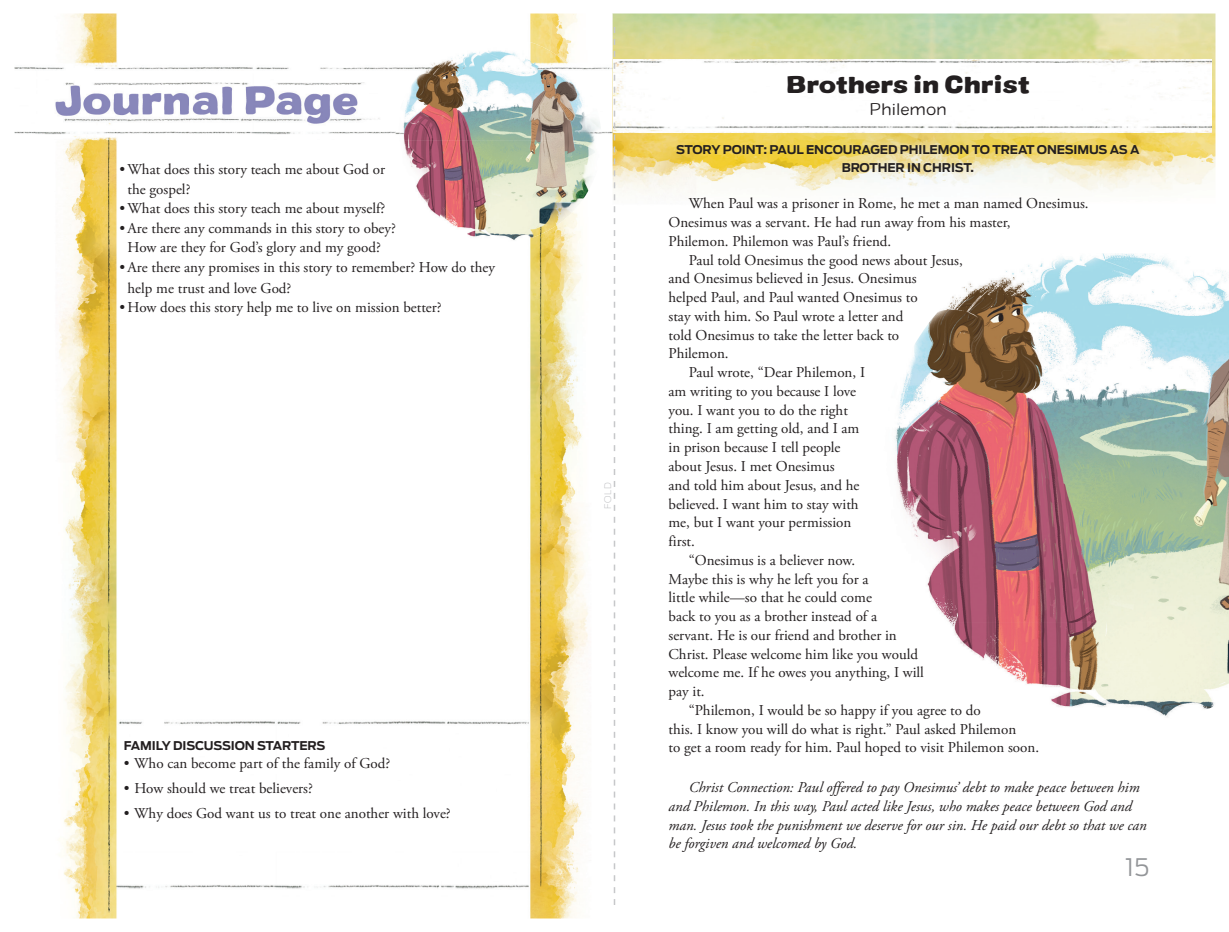
<style>
.page{position:relative;width:1229px;height:932px;background:#fff}
.page>*{position:absolute;margin:0;border:0;box-sizing:border-box;transform-origin:0 0}
.t1{font:300 24px "Antenna";color:#939598}
.t2{font:900 expanded 22.5px "Colby";letter-spacing:-.01em;color:#231f20}
.t3{font:300 expanded 16.5px "Colby";letter-spacing:.01em;color:#231f20}
.t4{font:15px/19.5px "Adobe Garamond Pro";color:#231f20}
.t5{font:italic 15px/18.8px "Adobe Garamond Pro";color:#231f20}
.t6{font:700 12px/18px "Antenna";letter-spacing:-.01em;color:#231f20;text-align:center}
.t7{font:200 9px "Antenna";color:#bcbdc0}
</style>
<div class="page">
<img style="left:612px;top:14px;width:603px;height:210px">
<img style="left:615px;top:59px;width:596px;height:73px">
<img style="left:15px;top:14px;width:597px;height:904px">
<img style="left:395px;top:37px;width:155px;height:206px">
<img style="left:550px;top:51px;width:51px;height:178px">
<img style="left:929px;top:253px;width:299px;height:419px">
<img style="left:895px;top:323px;width:34px;height:267px">
<img style="left:1009px;top:672px;width:219px;height:45px">
<img style="left:1105px;top:223px;width:46px;height:1px">
<svg style="left:614px;top:27px;width:1px;height:877px"></svg>
<p class="t4" style="left:128px;top:160px;width:259px;text-indent:-8px">• What does this story teach me about God or the gospel?</p>
<p class="t4" style="left:120px;top:199px;width:267px">• What does this story teach me about myself?</p>
<p class="t4" style="left:120px;top:219px;width:278px;text-align:center">• Are there any commands in this story to obey?<br>How are they for God’s glory and my good?</p>
<p class="t4" style="left:128px;top:257px;width:369px;line-height:21px;text-indent:-8px">• Are there any promises in this story to remember? How do they help me trust and love God?</p>
<p class="t4" style="left:120px;top:298px;width:323px">• How does this story help me to live on mission better?</p>
<p class="t6" style="left:124px;top:737px;width:203px">FAMILY DISCUSSION STARTERS</p>
<p class="t4" style="left:124px;top:754px;width:268px">• Who can become part of the family of God?</p>
<p class="t4" style="left:124px;top:779px;width:190px">• How should we treat believers?</p>
<p class="t4" style="left:124px;top:804px;width:328px">• Why does God want us to treat one another with love?</p>
<p class="t7" style="left:602px;top:509px;width:29px;rotate:-90deg">FOLD</p>
<h2 class="t2" style="left:786px;top:69px;width:245px">Brothers in Christ</h2>
<p class="t3" style="left:869px;top:99px;width:78px">Philemon</p>
<p class="t6" style="left:676px;top:140px;width:465px">STORY POINT: PAUL ENCOURAGED PHILEMON TO TREAT ONESIMUS AS A<br>BROTHER IN CHRIST.</p>
<p class="t4" style="left:688px;top:194px;width:401px">When Paul was a prisoner in Rome, he met a man named Onesimus.</p>
<p class="t4" style="left:668px;top:213px;width:344px">Onesimus was a servant. He had run away from his master,</p>
<p class="t4" style="left:668px;top:232px;width:224px">Philemon. Philemon was Paul’s friend.</p>
<p class="t4" style="left:688px;top:251px;width:275px">Paul told Onesimus the good news about Jesus,</p>
<p class="t4" style="left:668px;top:269px;width:250px">and Onesimus believed in Jesus. Onesimus</p>
<p class="t4" style="left:668px;top:288px;width:251px">helped Paul, and Paul wanted Onesimus to</p>
<p class="t4" style="left:668px;top:307px;width:236px">stay with him. So Paul wrote a letter and</p>
<p class="t4" style="left:668px;top:326px;width:232px">told Onesimus to take the letter back to</p>
<p class="t4" style="left:668px;top:344px;width:62px">Philemon.</p>
<p class="t4" style="left:688px;top:363px;width:178px">Paul wrote, “Dear Philemon, I</p>
<p class="t4" style="left:668px;top:382px;width:189px">am writing to you because I love</p>
<p class="t4" style="left:668px;top:401px;width:181px">you. I want you to do the right</p>
<p class="t4" style="left:668px;top:419px;width:192px">thing. I am getting old, and I am</p>
<p class="t4" style="left:668px;top:438px;width:174px">in prison because I tell people</p>
<p class="t4" style="left:668px;top:457px;width:168px">about Jesus. I met Onesimus</p>
<p class="t4" style="left:668px;top:476px;width:192px">and told him about Jesus, and he</p>
<p class="t4" style="left:668px;top:494px;width:192px">believed. I want him to stay with</p>
<p class="t4" style="left:668px;top:513px;width:184px">me, but I want your permission</p>
<p class="t4" style="left:668px;top:532px;width:28px">first.</p>
<p class="t4" style="left:688px;top:551px;width:168px">“Onesimus is a believer now.</p>
<p class="t4" style="left:668px;top:569px;width:201px">Maybe this is why he left you for a</p>
<p class="t4" style="left:668px;top:588px;width:205px">little while—so that he could come</p>
<p class="t4" style="left:668px;top:607px;width:210px">back to you as a brother instead of a</p>
<p class="t4" style="left:668px;top:626px;width:230px">servant. He is our friend and brother in</p>
<p class="t4" style="left:668px;top:644px;width:251px">Christ. Please welcome him like you would</p>
<p class="t4" style="left:668px;top:663px;width:257px">welcome me. If he owes you anything, I will</p>
<p class="t4" style="left:668px;top:682px;width:38px">pay it.</p>
<p class="t4" style="left:688px;top:701px;width:294px">“Philemon, I would be so happy if you agree to do</p>
<p class="t4" style="left:668px;top:719px;width:349px">this. I know you will do what is right.” Paul asked Philemon</p>
<p class="t4" style="left:668px;top:738px;width:372px">to get a room ready for him. Paul hoped to visit Philemon soon.</p>
<p class="t5" style="left:668px;top:778px;width:480px;text-indent:20px">Christ Connection: Paul offered to pay Onesimus’ debt to make peace between him and Philemon. In this way, Paul acted like Jesus, who makes peace between God and man. Jesus took the punishment we deserve for our sin. He paid our debt so that we can be forgiven and welcomed by God.</p>
<h1 class="t1" style="left:1125px;top:853px;width:26px">15</h1>
</div>
